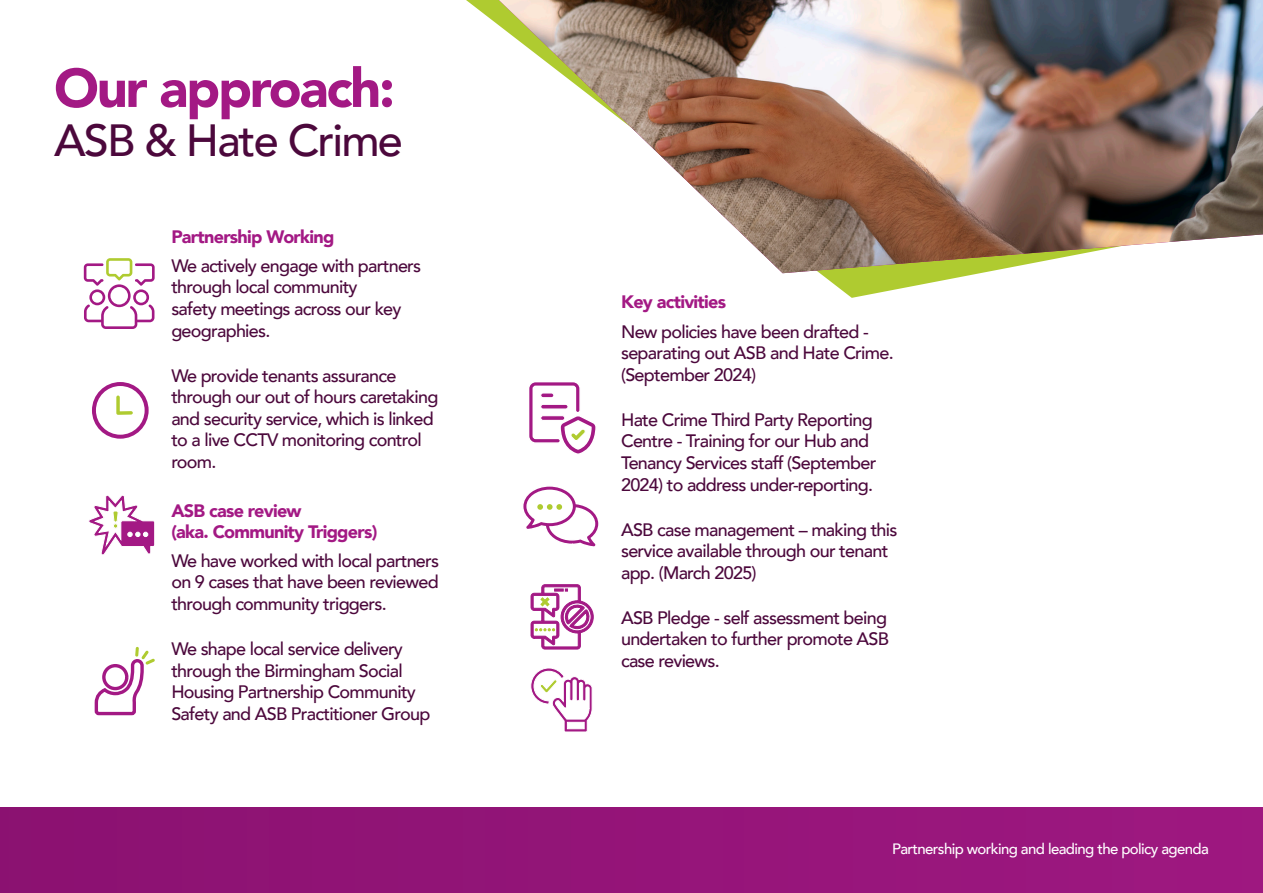
<style>
.page{position:relative;width:1263px;height:893px;background:#fff}
.page>*{position:absolute;margin:0;border:0;box-sizing:border-box;transform-origin:0 0}
.t1{font:900 54px "Avenir";letter-spacing:-.04em;color:#a31984}
.t2{font:500 45px "Avenir";letter-spacing:-.04em;color:#4c083c}
.t3{font:500 18px/21.6px "Avenir";letter-spacing:-.04em;color:#4c083c}
.t4{font:900 18px/21.6px "Avenir";letter-spacing:-.04em;color:#a31984}
.t5{font:500 15px "Avenir";letter-spacing:-.04em;color:#fff}
.s1{font-weight:900;color:#a31984}
</style>
<div class="page">
<svg style="left:466px;top:0;width:515px;height:298px"></svg>
<img style="left:499px;top:0;width:764px;height:273px">
<svg style="left:84px;top:258px;width:71px;height:71px"></svg>
<svg style="left:92px;top:382px;width:57px;height:57px"></svg>
<svg style="left:88px;top:495px;width:67px;height:60px"></svg>
<svg style="left:529px;top:382px;width:67px;height:72px"></svg>
<svg style="left:531px;top:584px;width:63px;height:65px"></svg>
<svg style="left:530px;top:668px;width:62px;height:64px"></svg>
<svg style="left:523px;top:486px;width:76px;height:61px"></svg>
<svg style="left:94px;top:646px;width:61px;height:70px"></svg>
<div style="left:0;top:807px;width:1263px;height:86px;background:#951478"></div>
<p class="t1" style="left:54px;top:42px;width:342px">Our approach:</p>
<p class="t2" style="left:54px;top:102px;width:350px">ASB &amp; Hate Crime</p>
<p class="t3" style="left:171px;top:222px;width:251px;line-height:28.5px"><span class="s1">Partnership Working<br></span>We actively engage with partners</p>
<p class="t3" style="left:171px;top:275px;width:232px">through local community safety meetings across our key geographies.</p>
<p class="t3" style="left:171px;top:364px;width:269px">We provide tenants assurance through our out of hours caretaking and security service, which is linked to a live CCTV monitoring control room.</p>
<p class="t4" style="left:171px;top:499px;width:208px">ASB case review<br>(aka. Community Triggers)</p>
<p class="t3" style="left:171px;top:549px;width:269px;text-align:justify">We have worked with local partners on 9 cases that have been reviewed through community triggers.</p>
<p class="t3" style="left:171px;top:637px;width:261px">We shape local service delivery through the Birmingham Social<br>Housing Partnership Community<br>Safety and ASB Practitioner Group</p>
<p class="t3" style="left:621px;top:285px;width:249px;line-height:30px"><span class="s1">Key activities<br></span>New policies have been drafted -</p>
<p class="t3" style="left:621px;top:341px;width:274px">separating out ASB and Hate Crime. (September 2024)</p>
<p class="t3" style="left:621px;top:408px;width:257px">Hate Crime Third Party Reporting Centre - Training for our Hub and Tenancy Services staff (September 2024) to address under-reporting.</p>
<p class="t3" style="left:621px;top:517px;width:278px">ASB case management – making this service available through our tenant app. (March 2025)</p>
<p class="t3" style="left:621px;top:606px;width:270px;text-align:justify">ASB Pledge - self assessment being undertaken to further promote ASB case reviews.</p>
<p class="t5" style="left:892px;top:836px;width:318px">Partnership working and leading the policy agenda</p>
</div>
